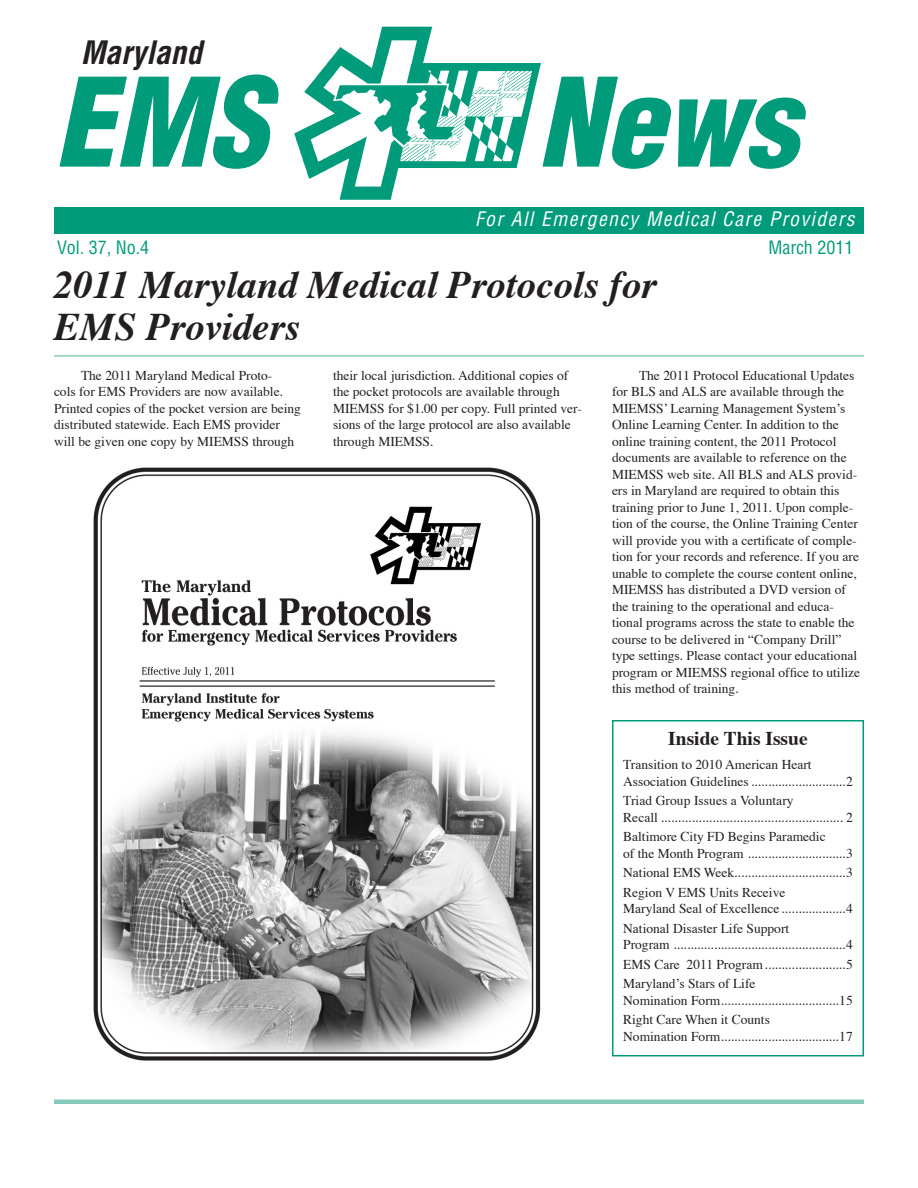
<style>
.page{position:relative;width:918px;height:1188px;background:#fff}
.page>*{position:absolute;margin:0;border:0;box-sizing:border-box;transform-origin:0 0}
.t1{font:italic 900 condensed 120px "Helvetica";color:#009b7a}
.t2{font:italic 700 39px/42px "Times";color:#231f20}
.t3{font:italic 700 condensed 31.5px "Helvetica";color:#231f20}
.t4{font:italic condensed 19.5px "Helvetica";letter-spacing:.075em;color:#fff}
.t5{font:700 19.5px "Times";color:#231f20}
.t6{font:condensed 18px "Helvetica";color:#009b7a}
.t7{font:13.5px/16.5px "Times";color:#231f20}
</style>
<div class="page">
<img style="left:294px;top:26px;width:247px;height:174px">
<div style="left:54px;top:207px;width:810px;height:27px;background:#009b7a"></div>
<hr style="left:54px;top:355px;width:810px;height:2px;background:#85c9ba">
<div style="left:612px;top:720px;width:252px;height:336px;border:2px solid #009b7a"></div>
<div style="left:54px;top:1099px;width:810px;height:5px;background:#85c9ba"></div>
<img style="left:93px;top:467px;width:448px;height:594px">
<p class="t3" style="left:81px;top:33px;width:123px">Maryland</p>
<p class="t1" style="left:54px;top:48px;width:215px">EMS</p>
<p class="t1" style="left:537px;top:48px;width:262px">News</p>
<p class="t4" style="left:475px;top:207px;width:381px">For All Emergency Medical Care Providers</p>
<p class="t6" style="left:57px;top:236px;width:94px">Vol. 37, No.4</p>
<p class="t6" style="left:768px;top:236px;width:87px">March 2011</p>
<p class="t2" style="left:54px;top:266px;width:604px">2011 Maryland Medical Protocols for<br>EMS Providers</p>
<p class="t7" style="left:54px;top:368px;width:249px;text-indent:27px">The 2011 Maryland Medical Proto-<br>cols for EMS Providers are now available.<br>Printed copies of the pocket version are being distributed statewide. Each EMS provider will be given one copy by MIEMSS through</p>
<p class="t7" style="left:333px;top:368px;width:250px">their local jurisdiction. Additional copies of the pocket protocols are available through MIEMSS for $1.00 per copy. Full printed ver&shy;sions of the large protocol are also available through MIEMSS.</p>
<p class="t7" style="left:612px;top:368px;width:250px;text-indent:27px">The 2011 Protocol Educational Updates for BLS and ALS are available through the MIEMSS’ Learning Management System’s Online Learning Center. In addition to the online training content, the 2011 Protocol documents are available to reference on the MIEMSS web site. All BLS and ALS provid&shy;ers in Maryland are required to obtain this training prior to June 1, 2011. Upon comple&shy;tion of the course, the Online Training Center will provide you with a certificate of comple&shy;tion for your records and reference. If you are unable to complete the course content online, MIEMSS has distributed a DVD version of the training to the operational and educa&shy;tional programs across the state to enable the course to be delivered in “Company Drill” type settings. Please contact your educational program or MIEMSS regional office to utilize this method of training.</p>
<p class="t5" style="left:668px;top:725px;width:141px">Inside This Issue</p>
<p class="t7" style="left:623px;top:757px;width:190px">Transition to 2010 American Heart</p>
<p class="t7" style="left:623px;top:774px;width:127px">Association Guidelines</p>
<p class="t7" style="left:846px;top:774px;width:8px">2</p>
<p class="t7" style="left:623px;top:793px;width:172px">Triad Group Issues a Voluntary</p>
<p class="t7" style="left:623px;top:810px;width:36px">Recall</p>
<p class="t7" style="left:846px;top:810px;width:8px">2</p>
<p class="t7" style="left:623px;top:829px;width:204px">Baltimore City FD Begins Paramedic of the Month Program</p>
<p class="t7" style="left:846px;top:846px;width:8px">3</p>
<p class="t7" style="left:623px;top:865px;width:113px">National EMS Week</p>
<p class="t7" style="left:846px;top:865px;width:8px">3</p>
<p class="t7" style="left:623px;top:885px;width:164px">Region V EMS Units Receive</p>
<p class="t7" style="left:623px;top:901px;width:158px">Maryland Seal of Excellence</p>
<p class="t7" style="left:846px;top:901px;width:8px">4</p>
<p class="t7" style="left:623px;top:921px;width:168px">National Disaster Life Support</p>
<p class="t7" style="left:623px;top:937px;width:48px">Program</p>
<p class="t7" style="left:846px;top:937px;width:8px">4</p>
<p class="t7" style="left:623px;top:957px;width:141px">EMS Care 2011 Program</p>
<p class="t7" style="left:846px;top:957px;width:8px">5</p>
<p class="t7" style="left:623px;top:976px;width:134px">Maryland’s Stars of Life<br>Nomination Form</p>
<p class="t7" style="left:839px;top:993px;width:15px">15</p>
<p class="t7" style="left:623px;top:1012px;width:148px">Right Care When it Counts<br>Nomination Form</p>
<p class="t7" style="left:839px;top:1029px;width:15px">17</p>
</div>
